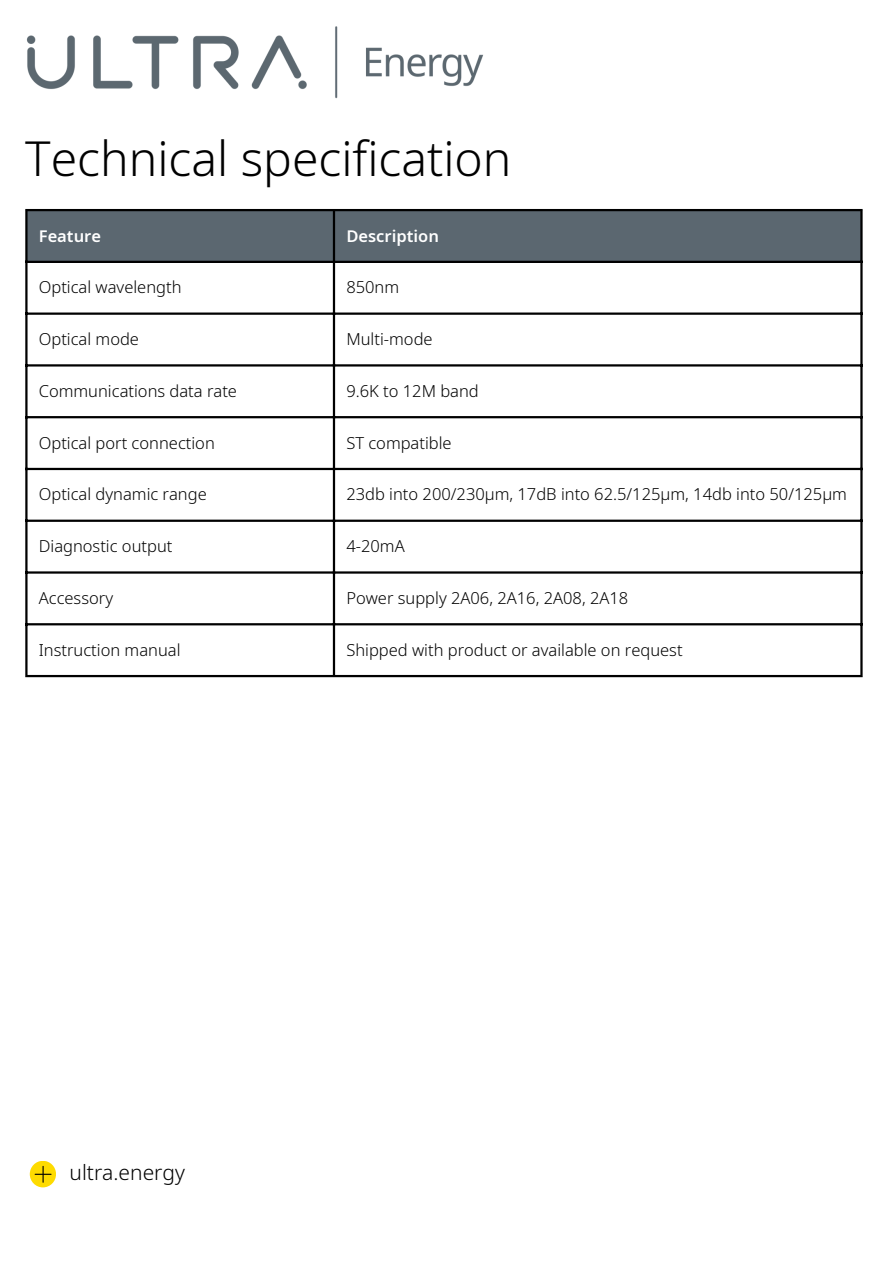
<style>
.page{position:relative;width:894px;height:1264px;background:#fff}
.page>*{position:absolute;margin:0;border:0;box-sizing:border-box;transform-origin:0 0}
.t1{font:300 48px "Noto Sans";color:#000}
.t2{font:300 21px "Noto Sans";color:#000}
.t3{font:300 16.5px "Noto Sans";color:#000}
.t4{font:600 16.5px "Noto Sans";color:#fff}
</style>
<div class="page">
<svg style="left:30px;top:1160px;width:26px;height:27px"></svg>
<svg style="left:35px;top:1165px;width:17px;height:17px"></svg>
<img style="left:26px;top:26px;width:457px;height:73px">
<div style="left:28px;top:211px;width:832px;height:50px;background:#5b6770"></div>
<hr style="left:25px;top:211px;width:3px;height:464px;background:#000">
<hr style="left:333px;top:211px;width:2px;height:464px;background:#000">
<hr style="left:860px;top:211px;width:2px;height:464px;background:#000">
<hr style="left:25px;top:209px;width:837px;height:2px;background:#000">
<hr style="left:25px;top:261px;width:837px;height:2px;background:#000">
<hr style="left:25px;top:312px;width:837px;height:3px;background:#000">
<hr style="left:25px;top:364px;width:837px;height:2px;background:#000">
<hr style="left:25px;top:416px;width:837px;height:2px;background:#000">
<hr style="left:25px;top:468px;width:837px;height:2px;background:#000">
<hr style="left:25px;top:519px;width:837px;height:3px;background:#000">
<hr style="left:25px;top:571px;width:837px;height:2px;background:#000">
<hr style="left:25px;top:623px;width:837px;height:2px;background:#000">
<hr style="left:25px;top:675px;width:837px;height:2px;background:#000">
<p class="t1" style="left:25px;top:125px;width:487px">Technical specification</p>
<h1 class="t4" style="left:39px;top:224px;width:64px">Feature</h1>
<p class="t4" style="left:346px;top:224px;width:94px">Description</p>
<p class="t3" style="left:39px;top:276px;width:144px">Optical wavelength</p>
<p class="t3" style="left:346px;top:276px;width:54px">850nm</p>
<p class="t3" style="left:39px;top:327px;width:102px">Optical mode</p>
<p class="t3" style="left:346px;top:327px;width:88px">Multi-mode</p>
<p class="t3" style="left:39px;top:379px;width:200px">Communications data rate</p>
<p class="t3" style="left:346px;top:379px;width:134px">9.6K to 12M band</p>
<p class="t3" style="left:39px;top:431px;width:177px">Optical port connection</p>
<p class="t3" style="left:346px;top:431px;width:107px">ST compatible</p>
<p class="t3" style="left:39px;top:483px;width:169px">Optical dynamic range</p>
<p class="t3" style="left:346px;top:483px;width:502px">23db into 200/230μm, 17dB into 62.5/125µm, 14db into 50/125μm</p>
<p class="t3" style="left:39px;top:534px;width:135px">Diagnostic output</p>
<p class="t3" style="left:346px;top:534px;width:60px">4-20mA</p>
<p class="t3" style="left:39px;top:586px;width:76px">Accessory</p>
<p class="t3" style="left:346px;top:586px;width:283px">Power supply 2A06, 2A16, 2A08, 2A18</p>
<p class="t3" style="left:39px;top:638px;width:143px">Instruction manual</p>
<p class="t3" style="left:346px;top:638px;width:337px">Shipped with product or available on request</p>
<p class="t2" style="left:69px;top:1157px;width:117px">ultra.energy</p>
</div>
